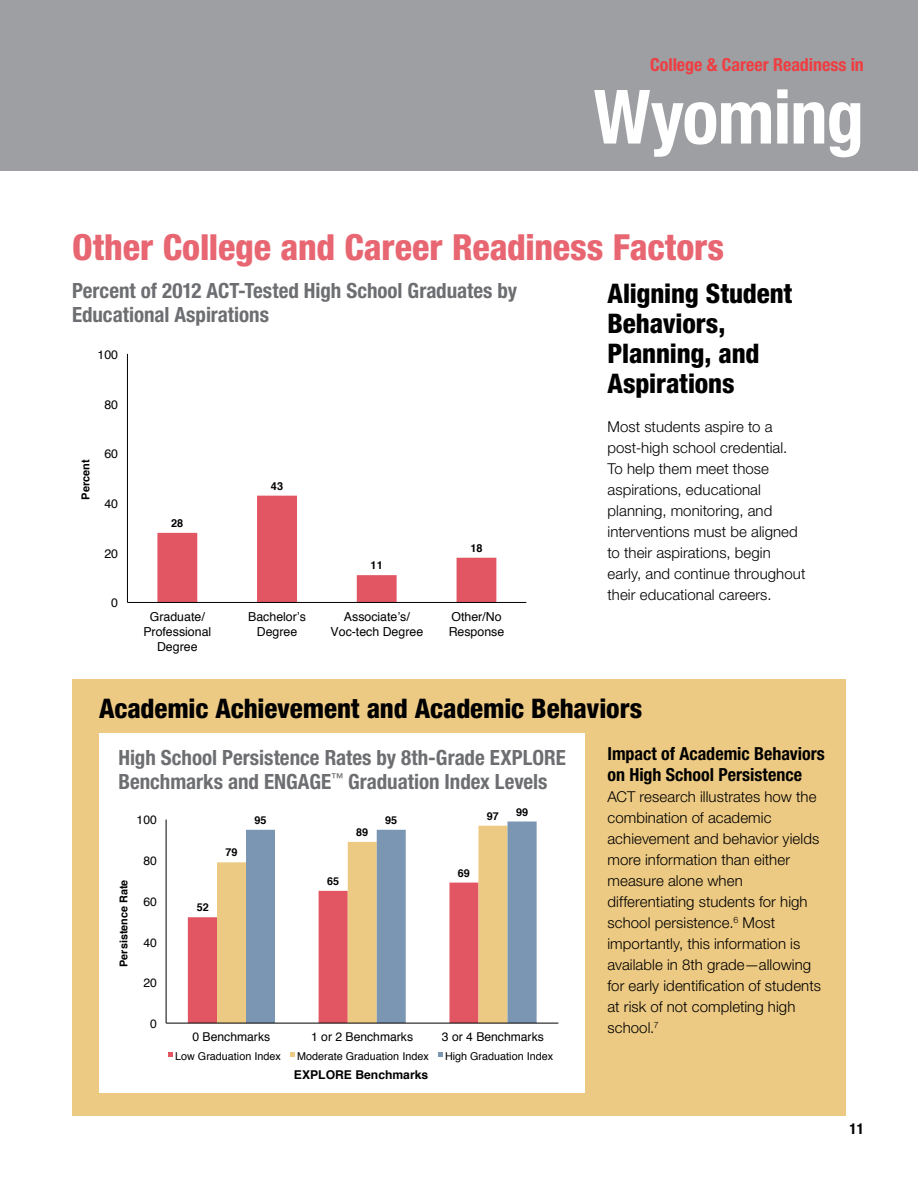
<style>
.page{position:relative;width:918px;height:1188px;background:#fff}
.page>*{position:absolute;margin:0;border:0;box-sizing:border-box;transform-origin:0 0}
.t1{font:700 condensed 75px "Helvetica Neue LT Std";letter-spacing:-.015em;color:#fff}
.t2{font:800 condensed 36px "Helvetica Neue LT Std";letter-spacing:-.005em;color:#e86672}
.t3{font:800 condensed 27px/30px "Helvetica Neue LT Std";letter-spacing:-.005em;color:#000}
.t4{font:700 condensed 21px/24px "Helvetica Neue LT Std";color:#6d6e71}
.t5{font:700 condensed 18px/21px "Helvetica Neue LT Std";color:#000}
.t6{font:700 condensed 18px "Helvetica Neue LT Std";letter-spacing:-.005em;color:#ef3e42}
.t7{font:300 15px/21px "Helvetica Neue LT Std";letter-spacing:.005em;color:#000}
.t8{font:700 condensed 15px "Helvetica Neue LT Std";color:#000}
.t9{font:12.3px/14.4px "Helvetica";color:#000001;text-align:center}
.t10{font:12.15px "Helvetica";color:#000001}
.t11{font:700 12.15px "Helvetica";color:#000001}
.t12{font:700 10.95px "Helvetica";color:#000001}
.t13{font:10.8px "Helvetica";color:#000001}
.t14{font:700 10.8px "Helvetica";color:#000001}
</style>
<div class="page">
<div style="left:0;top:0;width:918px;height:171px;background:#9d9fa2"></div>
<div style="left:72px;top:680px;width:774px;height:436px;background:#edca83"></div>
<svg style="left:157px;top:496px;width:339px;height:106px"></svg>
<hr style="left:127px;top:354px;width:1px;height:248px;background:#000001">
<hr style="left:127px;top:602px;width:399px;height:1px;background:#000001">
<div style="left:99px;top:734px;width:486px;height:360px;background:#fff"></div>
<div style="left:188px;top:917px;width:29px;height:106px;background:#e25664"></div>
<div style="left:217px;top:862px;width:29px;height:161px;background:#ecca84"></div>
<svg style="left:246px;top:822px;width:291px;height:201px"></svg>
<hr style="left:166px;top:820px;width:1px;height:203px;background:#000001">
<hr style="left:166px;top:1023px;width:392px;height:1px;background:#000001">
<svg style="left:168px;top:1052px;width:5px;height:5px"></svg>
<svg style="left:290px;top:1052px;width:5px;height:5px"></svg>
<svg style="left:438px;top:1052px;width:5px;height:5px"></svg>
<p class="t6" style="left:650px;top:54px;width:215px">College &amp; Career Readiness in</p>
<h1 class="t1" style="left:594px;top:71px;width:272px">Wyoming</h1>
<h2 class="t2" style="left:72px;top:225px;width:654px">Other College and Career Readiness Factors</h2>
<h3 class="t3" style="left:608px;top:278px;width:187px">Aligning Student<br>Behaviors,<br>Planning, and<br>Aspirations</h3>
<p class="t7" style="left:608px;top:416px;width:199px">Most students aspire to a post-high school credential.<br>To help them meet those aspirations, educational planning, monitoring, and interventions must be aligned to their aspirations, begin early, and continue throughout their educational careers.</p>
<h3 class="t4" style="left:72px;top:279px;width:447px">Percent of 2012 ACT-Tested High School Graduates by<br>Educational Aspirations</h3>
<p class="t9" style="left:98px;top:347px;width:22px">100</p>
<p class="t9" style="left:104px;top:397px;width:15px">80</p>
<p class="t9" style="left:104px;top:446px;width:15px">60</p>
<p class="t12" style="left:79px;top:500px;width:42px;rotate:-90deg">Percent</p>
<p class="t12" style="left:271px;top:479px;width:14px">43</p>
<p class="t9" style="left:104px;top:496px;width:15px">40</p>
<p class="t12" style="left:171px;top:516px;width:14px">28</p>
<p class="t12" style="left:470px;top:541px;width:14px">18</p>
<p class="t9" style="left:104px;top:546px;width:15px">20</p>
<p class="t12" style="left:371px;top:558px;width:14px">11</p>
<p class="t9" style="left:111px;top:596px;width:8px">0</p>
<p class="t9" style="left:143px;top:609px;width:69px">Graduate/<br>Professional<br>Degree</p>
<p class="t9" style="left:248px;top:609px;width:59px">Bachelor’s<br>Degree</p>
<p class="t9" style="left:331px;top:609px;width:94px">Associate’s/<br>Voc-tech Degree</p>
<p class="t9" style="left:449px;top:609px;width:57px;text-align:left">Other/No<br>Response</p>
<h3 class="t3" style="left:99px;top:693px;width:545px">Academic Achievement and Academic Behaviors</h3>
<h3 class="t4" style="left:118px;top:745px;width:449px">High School Persistence Rates by 8th-Grade EXPLORE<br>Benchmarks and ENGAGE<sup>™</sup> Graduation Index Levels</h3>
<p class="t10" style="left:137px;top:813px;width:22px">100</p>
<p class="t14" style="left:117px;top:967px;width:89px;rotate:-90deg">Persistence Rate</p>
<p class="t10" style="left:143px;top:853px;width:15px">80</p>
<p class="t10" style="left:143px;top:894px;width:15px">60</p>
<p class="t10" style="left:143px;top:935px;width:15px">40</p>
<p class="t10" style="left:143px;top:975px;width:15px">20</p>
<p class="t10" style="left:150px;top:1016px;width:8px">0</p>
<p class="t14" style="left:225px;top:846px;width:14px">79</p>
<p class="t14" style="left:197px;top:901px;width:14px">52</p>
<p class="t14" style="left:255px;top:813px;width:14px">95</p>
<p class="t14" style="left:385px;top:813px;width:14px">95</p>
<p class="t14" style="left:327px;top:874px;width:14px">65</p>
<p class="t14" style="left:356px;top:825px;width:14px">89</p>
<p class="t14" style="left:487px;top:809px;width:14px">97</p>
<p class="t14" style="left:516px;top:805px;width:14px">99</p>
<p class="t14" style="left:458px;top:866px;width:14px">69</p>
<p class="t10" style="left:193px;top:1030px;width:79px">0 Benchmarks</p>
<p class="t10" style="left:311px;top:1030px;width:103px">1 or 2 Benchmarks</p>
<p class="t10" style="left:442px;top:1030px;width:103px">3 or 4 Benchmarks</p>
<p class="t13" style="left:175px;top:1050px;width:107px">Low Graduation Index</p>
<p class="t13" style="left:297px;top:1050px;width:133px">Moderate Graduation Index</p>
<p class="t13" style="left:445px;top:1050px;width:110px">High Graduation Index</p>
<p class="t11" style="left:294px;top:1068px;width:136px">EXPLORE Benchmarks</p>
<p class="t5" style="left:608px;top:743px;width:219px">Impact of Academic Behaviors on High School Persistence</p>
<p class="t7" style="left:607px;top:786px;width:215px">ACT research illustrates how the combination of academic achievement and behavior yields more information than either measure alone when differentiating students for high school persistence.<sup>6</sup> Most importantly, this information is available in 8th grade—allowing for early identification of students at risk of not completing high school.<sup>7</sup></p>
<p class="t8" style="left:850px;top:1120px;width:16px">11</p>
</div>
